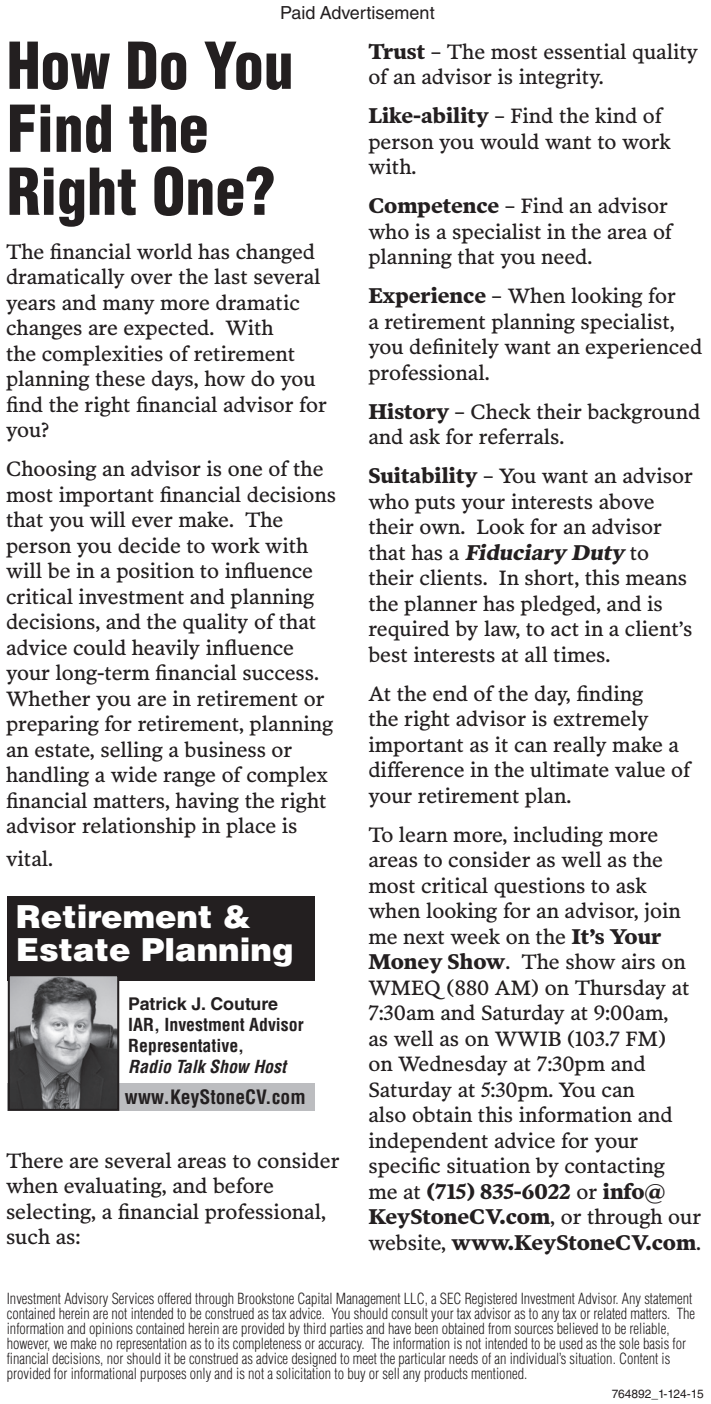
<style>
.page{position:relative;width:711px;height:1404px;background:#fff}
.page>*{position:absolute;margin:0;border:0;box-sizing:border-box;transform-origin:0 0}
.t1{font:900 condensed 63px/63px "Helvetica LT Std";color:#231f20;scale:.95 1}
.t2{font:900 31.8px/32.4px "Helvetica LT Std";color:#fff}
.t3{font:21px/25.5px "Poynter OS Text Three L";color:#231f20}
.t4{font:700 condensed 19.2px "Helvetica LT Std";color:#231f20}
.t5{font:18px "Helvetica LT Std";color:#231f20}
.t6{font:700 condensed 17.7px/21px "Helvetica LT Std";color:#231f20}
.t7{font:italic 700 condensed 17.7px "Helvetica LT Std";color:#231f20}
.t8{font:700 17.7px "Helvetica LT Std";color:#231f20}
.t9{font:300 condensed 15px/15px "Helvetica LT Std";color:#231f20;scale:.96 1}
.t10{font:12px "Helvetica LT Std";color:#231f20}
.s1{font-weight:700}
.s2{font-weight:700;font-style:italic}
</style>
<div class="page">
<div style="left:7px;top:896px;width:307px;height:85px;background:#231f20"></div>
<div style="left:7px;top:1083px;width:307px;height:28px;background:#bcbdc0"></div>
<img style="left:11px;top:977px;width:105px;height:131px">
<div style="left:8px;top:974px;width:111px;height:137px;border:2px solid #231f20"></div>
<p class="t5" style="left:280px;top:2px;width:156px">Paid Advertisement</p>
<h1 class="t1" style="left:7px;top:34px;width:303px">How Do You<br>Find the<br>Right One?</h1>
<p class="t3" style="left:6px;top:238px;width:322px">The financial world has changed dramatically over the last several years and many more dramatic changes are expected. With<br>the complexities of retirement planning these days, how do you find the right financial advisor for you?</p>
<p class="t3" style="left:6px;top:456px;width:332px">Choosing an advisor is one of the most important financial decisions that you will ever make. The person you decide to work with will be in a position to influence critical investment and planning decisions, and the quality of that advice could heavily influence your long-term financial success.<br>Whether you are in retirement or preparing for retirement, planning an estate, selling a business or handling a wide range of complex financial matters, having the right advisor relationship in place is</p>
<p class="t3" style="left:6px;top:846px;width:49px">vital.</p>
<h2 class="t2" style="left:16px;top:900px;width:279px">Retirement &amp;<br>Estate Planning</h2>
<p class="t8" style="left:128px;top:993px;width:151px">Patrick J. Couture</p>
<p class="t6" style="left:128px;top:1014px;width:177px">IAR, Investment Advisor<br>Representative,</p>
<p class="t7" style="left:128px;top:1055px;width:159px">Radio Talk Show Host</p>
<p class="t4" style="left:125px;top:1085px;width:182px">www.KeyStoneCV.com</p>
<p class="t3" style="left:6px;top:1147px;width:335px">There are several areas to consider when evaluating, and before selecting, a financial professional, such as:</p>
<p class="t3" style="left:368px;top:38px;width:331px"><span class="s1">Trust</span> – The most essential quality of an advisor is integrity.</p>
<p class="t3" style="left:368px;top:102px;width:304px"><span class="s1">Like-ability</span> – Find the kind of person you would want to work with.</p>
<p class="t3" style="left:368px;top:192px;width:305px"><span class="s1">Competence</span> – Find an advisor who is a specialist in the area of planning that you need.</p>
<p class="t3" style="left:368px;top:282px;width:335px"><span class="s1">Experience</span> – When looking for<br>a retirement planning specialist, you definitely want an experienced professional.</p>
<p class="t3" style="left:368px;top:398px;width:333px"><span class="s1">History</span> – Check their background and ask for referrals.</p>
<p class="t3" style="left:368px;top:462px;width:326px"><span class="s1">Suitability</span> – You want an advisor who puts your interests above their own. Look for an advisor<br>t h a t h a s a <span class="s2">Fiduciary Duty</span> t o their clients. In short, this means the planner has pledged, and is required by law, to act in a client’s best interests at all times.</p>
<p class="t3" style="left:368px;top:680px;width:324px">At the end of the day, finding<br>the right advisor is extremely important as it can really make a difference in the ultimate value of your retirement plan.</p>
<p class="t3" style="left:368px;top:821px;width:334px">To learn more, including more areas to consider as well as the most critical questions to ask when looking for an advisor, join me next week on the <span class="s1">It’s Your<br>Money Show</span>. The show airs on<br>WMEQ (880 AM) on Thursday at<br>7:30am and Saturday at 9:00am,<br>as well as on WWIB (103.7 FM)<br>on Wednesday at 7:30pm and<br>Saturday at 5:30pm. You can<br>also obtain this information and independent advice for your specific situation by contacting<br>me at <span class="s1">(715) 835-6022</span> or <span class="s1">info@<br>KeyStoneCV.com</span>, or through our website, <span class="s1">www.KeyStoneCV.com</span>.</p>
<p class="t9" style="left:7px;top:1291px;width:719px">Investment Advisory Services offered through Brookstone Capital Management LLC, a SEC Registered Investment Advisor. Any statement contained herein are not intended to be construed as tax advice. You should consult your tax advisor as to any tax or related matters. The information and opinions contained herein are provided by third parties and have been obtained from sources believed to be reliable, however, we make no representation as to its completeness or accuracy. The information is not intended to be used as the sole basis for financial decisions, nor should it be construed as advice designed to meet the particular needs of an individual’s situation. Content is provided for informational purposes only and is not a solicitation to buy or sell any products mentioned.</p>
<p class="t10" style="left:612px;top:1387px;width:93px">764892_1-124-15</p>
</div>
